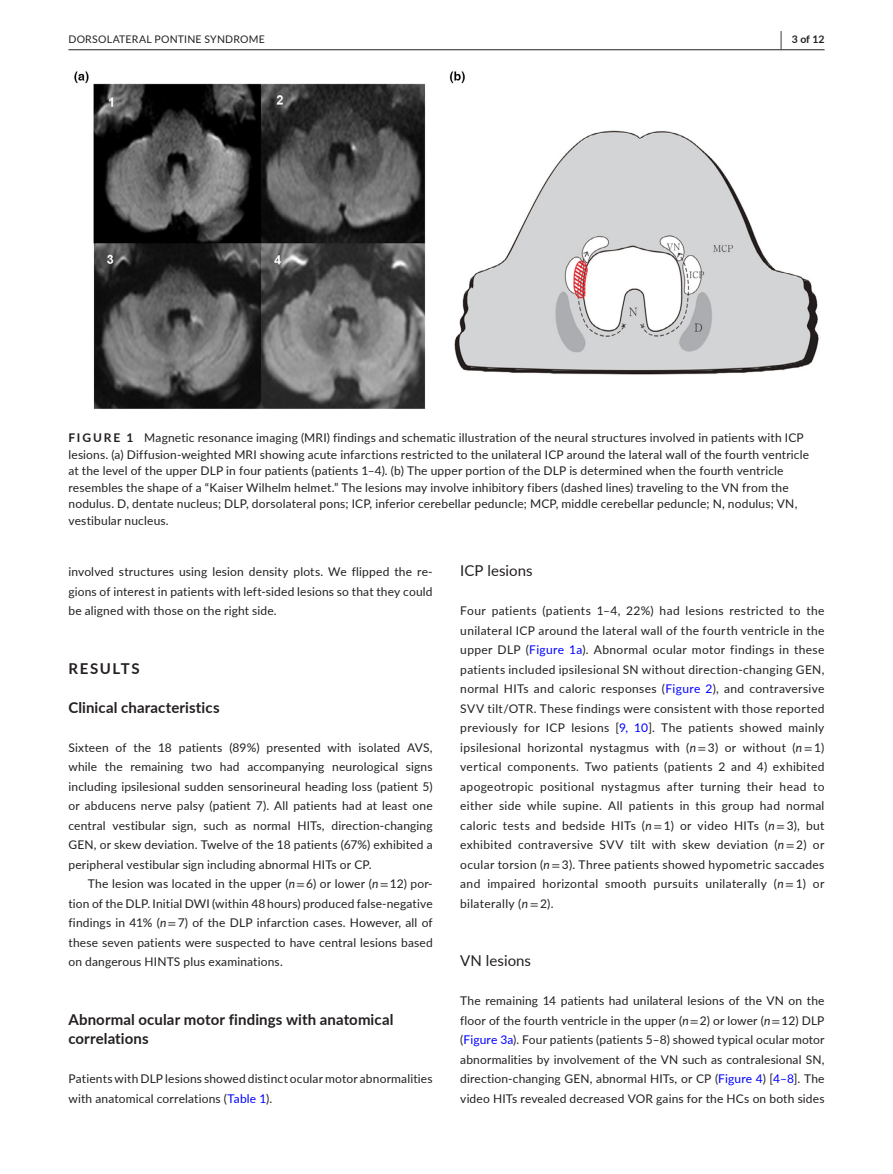
<style>
.page{position:relative;width:893px;height:1174px;background:#fff}
.page>*{position:absolute;margin:0;border:0;box-sizing:border-box;transform-origin:0 0}
.t1{font:700 15px/19.5px "Lato";letter-spacing:.01em;color:#231f20}
.t2{font:15px "Lato";letter-spacing:.005em;color:#231f20}
.t3{font:700 15px "Lato";letter-spacing:.105em;color:#231f20}
.t4{font:12px/19.5px "Lato";letter-spacing:.015em;color:#231f20;text-align:justify}
.t5{font:10.5px "Lato";letter-spacing:.02em;color:#231f20}
.t6{font:700 10.5px "Lato";color:#231f20}
.s1{font-size:19.5px}
.s2{font-weight:700}
.s3{font-style:italic}
.s4{font-family:"STIX"}
.s5{color:#00f}
</style>
<div class="page">
<hr style="left:68px;top:49px;width:756px;height:1px;background:#231f20">
<img style="left:74px;top:71px;width:745px;height:338px">
<p class="t5" style="left:68px;top:31px;width:198px">DORSOLATERAL PONTINE SYNDROME</p>
<p class="t6" style="left:780px;top:31px;width:46px"><span class="s1">|</span> 3 of 12</p>
<p class="t4" style="left:68px;top:429px;width:742px;line-height:16.5px;text-align:left"><span class="s2">FIGURE 1</span> Magnetic resonance imaging (MRI) findings and schematic illustration of the neural structures involved in patients with ICP lesions. (a) Diffusion-weighted MRI showing acute infarctions restricted to the unilateral ICP around the lateral wall of the fourth ventricle at the level of the upper DLP in four patients (patients 1–4). (b) The upper portion of the DLP is determined when the fourth ventricle resembles the shape of a “Kaiser Wilhelm helmet.” The lesions may involve inhibitory fibers (dashed lines) traveling to the VN from the nodulus. D, dentate nucleus; DLP, dorsolateral pons; ICP, inferior cerebellar peduncle; MCP, middle cerebellar peduncle; N, nodulus; VN, vestibular nucleus.</p>
<p class="t4" style="left:68px;top:561px;width:366px">involved structures using lesion density plots. We flipped the re&shy;gions of interest in patients with left-sided lesions so that they could be aligned with those on the right side.</p>
<p class="t3" style="left:68px;top:657px;width:73px">RESULTS</p>
<p class="t1" style="left:68px;top:697px;width:153px">Clinical characteristics</p>
<p class="t4" style="left:68px;top:737px;width:366px">Sixteen of the 18 patients (89%) presented with isolated AVS, while the remaining two had accompanying neurological signs including ipsilesional sudden sensorineural heading loss (patient 5) or abducens nerve palsy (patient 7). All patients had at least one central vestibular sign, such as normal HITs, direction-changing GEN, or skew deviation. Twelve of the 18 patients (67%) exhibited a peripheral vestibular sign including abnormal HITs or CP.</p>
<p class="t4" style="left:68px;top:873px;width:366px;text-indent:19px">The lesion was located in the upper (<span class="s3">n</span><span class="s4">=</span> 6) or lower (<span class="s3">n</span><span class="s4">=</span> 12) por&shy;tion of the DLP. Initial DWI (within 48 hours) produced false-negative findings in 41% (<span class="s3">n</span><span class="s4">=</span> 7) of the DLP infarction cases. However, all of these seven patients were suspected to have central lesions based on dangerous HINTS plus examinations.</p>
<p class="t1" style="left:68px;top:1009px;width:327px">Abnormal ocular motor findings with anatomical correlations</p>
<p class="t4" style="left:68px;top:1068px;width:366px">Patients with DLP lesions showed distinct ocular motor abnormalities with anatomical correlations (<span class="s5">Table 1</span>).</p>
<p class="t2" style="left:460px;top:560px;width:74px">ICP lesions</p>
<p class="t4" style="left:460px;top:600px;width:366px">Four patients (patients 1–4, 22%) had lesions restricted to the unilateral ICP around the lateral wall of the fourth ventricle in the upper DLP (<span class="s5">Figure 1a</span>). Abnormal ocular motor findings in these patients included ipsilesional SN without direction-changing GEN, normal HITs and caloric responses (<span class="s5">Figure 2</span>), and contraversive SVV tilt/OTR. These findings were consistent with those reported previously for ICP lesions [<span class="s5">9, 10</span>]. The patients showed mainly ipsilesional horizontal nystagmus with (<span class="s3">n</span><span class="s4">=</span> 3) or without (<span class="s3">n</span><span class="s4">=</span> 1) vertical components. Two patients (patients 2 and 4) exhibited apogeotropic positional nystagmus after turning their head to either side while supine. All patients in this group had normal caloric tests and bedside HITs (<span class="s3">n</span><span class="s4">=</span> 1) or video HITs (<span class="s3">n</span><span class="s4">=</span> 3), but exhibited contraversive SVV tilt with skew deviation (<span class="s3">n</span><span class="s4">=</span> 2) or ocular torsion (<span class="s3">n</span><span class="s4">=</span> 3). Three patients showed hypometric saccades and impaired horizontal smooth pursuits unilaterally (<span class="s3">n</span><span class="s4">=</span> 1) or bilaterally (<span class="s3">n</span><span class="s4">=</span> 2).</p>
<p class="t2" style="left:460px;top:950px;width:72px">VN lesions</p>
<p class="t4" style="left:460px;top:990px;width:366px">The remaining 14 patients had unilateral lesions of the VN on the floor of the fourth ventricle in the upper (<span class="s3">n</span><span class="s4">=</span> 2) or lower (<span class="s3">n</span><span class="s4">=</span> 12) DLP (<span class="s5">Figure 3a</span>). Four patients (patients 5–8) showed typical ocular motor abnormalities by involvement of the VN such as contralesional SN, direction-changing GEN, abnormal HITs, or CP (<span class="s5">Figure 4</span>) [<span class="s5">4–8</span>]. The video HITs revealed decreased VOR gains for the HCs on both sides</p>
</div>
